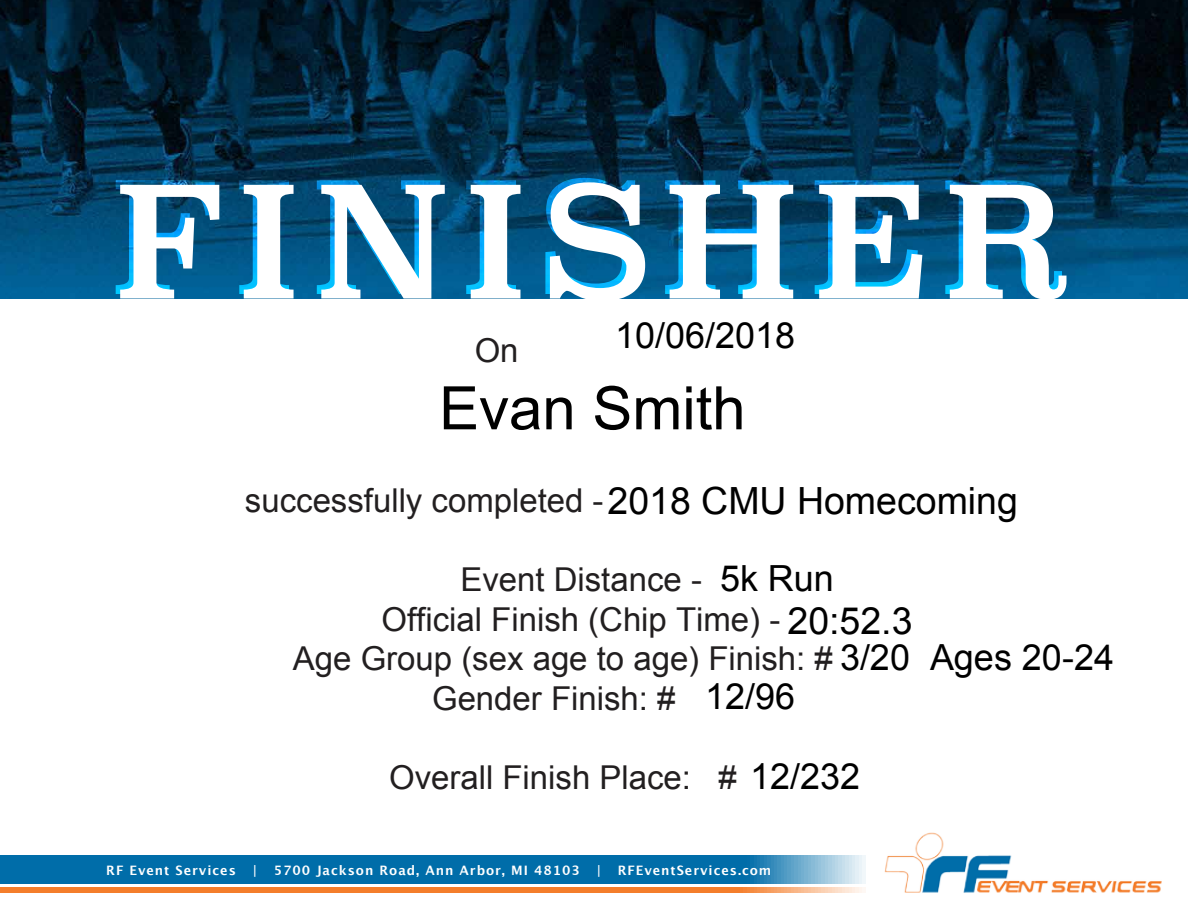
<style>
.page{position:relative;width:1188px;height:918px;background:#fff}
.page>*{position:absolute;margin:0;border:0;box-sizing:border-box;transform-origin:0 0}
.t1{font:153px "Superclarendon";letter-spacing:.1em;color:#fff}
.t2{font:60px "Arial";color:#000}
.t3{font:37.5px "Arial";color:#000}
.t4{font:36px "Arial";color:#000}
.t5{font:32.85px "Arial";color:#221f20}
.t6{font:700 13.05px "Lucida Grande";letter-spacing:.075em;color:#fff}
.s1{font-size:36px;color:#000}
</style>
<div class="page">
<img style="left:0;top:0;width:1188px;height:298px">
<img style="left:884px;top:832px;width:278px;height:61px">
<svg style="left:0;top:856px;width:865px;height:27px;background:#1076ae"></svg>
<svg style="left:0;top:887px;width:865px;height:5px;background:#f48739"></svg>
<h1 class="t1" style="left:110px;top:135px;width:957px">FINISHER</h1>
<p class="t5" style="left:475px;top:328px;width:45px">On</p>
<p class="t4" style="left:615px;top:315px;width:182px">10/06/2018</p>
<h2 class="t2" style="left:439px;top:375px;width:308px">Evan Smith</h2>
<p class="t3" style="left:608px;top:480px;width:412px">2018 CMU Homecoming</p>
<p class="t5" style="left:245px;top:479px;width:360px">successfully completed -</p>
<p class="t4" style="left:720px;top:558px;width:116px">5k Run</p>
<p class="t5" style="left:460px;top:558px;width:243px">Event Distance -</p>
<p class="t5" style="left:382px;top:598px;width:400px">Official Finish (Chip Time) -</p>
<p class="t5" style="left:293px;top:637px;width:619px">Age Group (sex age to age) Finish: # <span class="s1">3/20</span></p>
<p class="t5" style="left:432px;top:677px;width:245px">Gender Finish: #</p>
<p class="t3" style="left:788px;top:600px;width:127px">20:52.3</p>
<p class="t4" style="left:705px;top:677px;width:92px">12/96</p>
<p class="t4" style="left:930px;top:638px;width:186px">Ages 20-24</p>
<p class="t5" style="left:389px;top:756px;width:472px">Overall Finish Place: # <span class="s1">12/232</span></p>
<p class="t6" style="left:106px;top:860px;width:131px">RF Event Services</p>
<p class="t6" style="left:252px;top:860px;width:6px">|</p>
<p class="t6" style="left:274px;top:860px;width:308px">5700 Jackson Road, Ann Arbor, MI 48103</p>
<p class="t6" style="left:596px;top:860px;width:6px">|</p>
<p class="t6" style="left:618px;top:860px;width:155px">RFEventServices.com</p>
</div>
